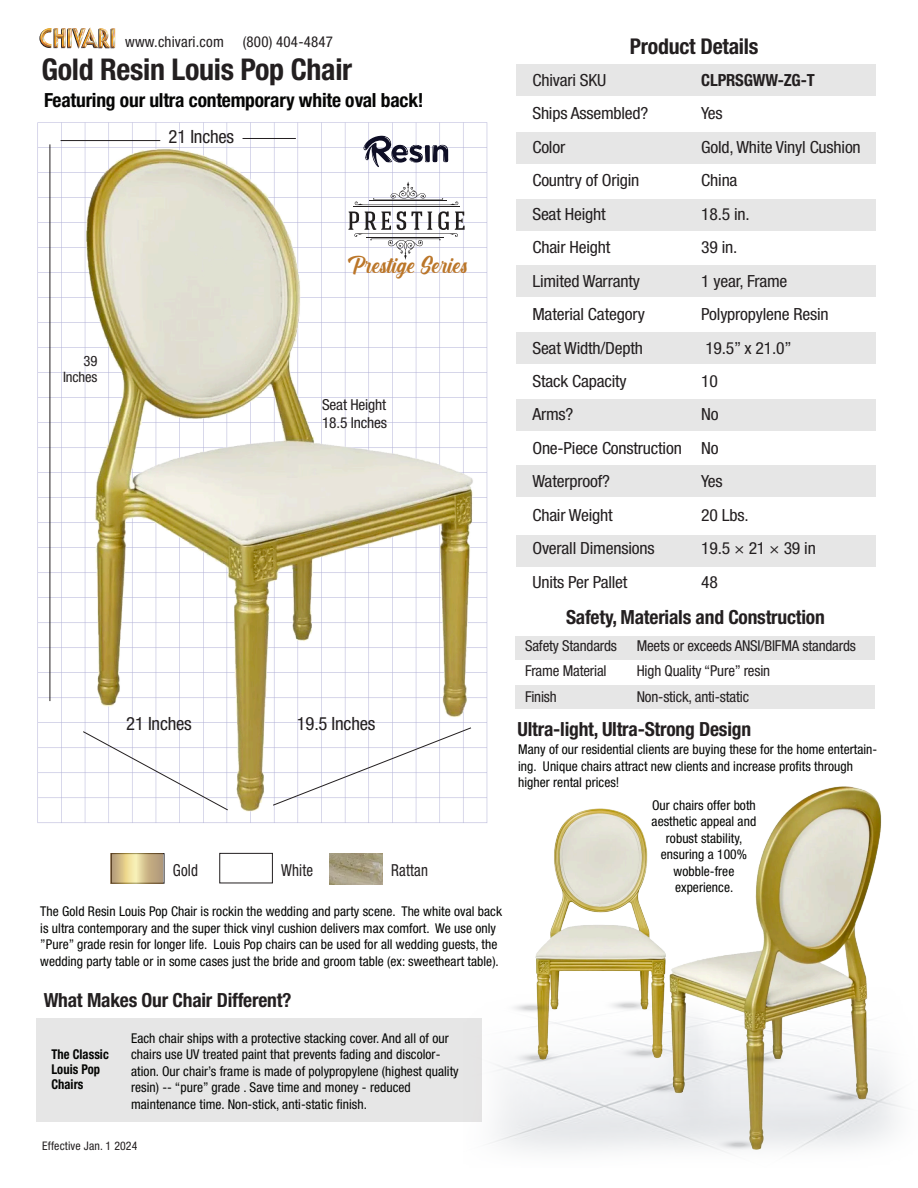
<style>
.page{position:relative;width:918px;height:1188px;background:#fff}
.page>*{position:absolute;margin:0;border:0;box-sizing:border-box;transform-origin:0 0}
.t1{font:700 condensed 30px "Helvetica Neue LT Std";letter-spacing:-.01em;color:#231f20}
.t2{font:30px "Cream Cake";letter-spacing:-.01em;color:#bb7629}
.t3{font:700 condensed 21.75px "Helvetica Neue LT Std";letter-spacing:-.01em;color:#231f20}
.t4{font:700 condensed 19.5px "Helvetica Neue LT Std";letter-spacing:-.01em;color:#231f20}
.t5{font:700 condensed 19.5px "Helvetica Neue LT Std";letter-spacing:-.01em;color:#060605}
.t6{font:condensed 18.3px "Helvetica Neue LT Std";letter-spacing:-.01em;color:#231f20}
.t7{font:condensed 16.8px/33.5px "Helvetica Neue LT Std";letter-spacing:-.01em;color:#231f20;scale:1.05 1}
.t8{font:700 condensed 16.8px "Helvetica Neue LT Std";letter-spacing:-.01em;color:#231f20}
.t9{font:condensed 16.5px "Helvetica Neue LT Std";letter-spacing:.01em;color:#231f20;scale:.9 1}
.t10{font:condensed 15.15px/17.9px "Helvetica Neue LT Std";letter-spacing:-.01em;color:#231f20}
.t11{font:condensed 15px/25.5px "Helvetica Neue LT Std";letter-spacing:-.01em;color:#231f20}
.t12{font:condensed 15px "Helvetica Neue LT Std";letter-spacing:.01em;color:#231f20}
.t13{font:condensed 14.25px/15.8px "Helvetica Neue LT Std";letter-spacing:-.01em;color:#231f20;text-align:right}
.t14{font:condensed 13.5px/16.5px "Helvetica Neue LT Std";letter-spacing:.005em;color:#040503}
.t15{font:700 condensed 13.5px/15px "Helvetica Neue LT Std";letter-spacing:.005em;color:#040503;scale:.93 1}
.t16{font:condensed 11.85px "Helvetica Neue LT Std";letter-spacing:.01em;color:#231f20}
</style>
<div class="page">
<img style="left:488px;top:988px;width:416px;height:166px">
<img style="left:536px;top:809px;width:129px;height:251px">
<img style="left:670px;top:787px;width:212px;height:362px">
<img style="left:37px;top:122px;width:480px;height:701px">
<img style="left:87px;top:148px;width:387px;height:664px">
<img style="left:39px;top:27px;width:76px;height:22px">
<div style="left:516px;top:636px;width:359px;height:24px;background:#e6e6e6"></div>
<div style="left:516px;top:685px;width:359px;height:24px;background:#e6e6e6"></div>
<div style="left:37px;top:1018px;width:445px;height:104px;background:#e6e6e6"></div>
<div style="left:516px;top:64px;width:359px;height:32px;background:#e6e6e6"></div>
<div style="left:516px;top:133px;width:359px;height:31px;background:#e6e6e6"></div>
<div style="left:516px;top:199px;width:359px;height:32px;background:#e6e6e6"></div>
<div style="left:516px;top:266px;width:359px;height:31px;background:#e6e6e6"></div>
<div style="left:516px;top:332px;width:359px;height:32px;background:#e6e6e6"></div>
<div style="left:516px;top:399px;width:359px;height:31px;background:#e6e6e6"></div>
<div style="left:516px;top:466px;width:359px;height:31px;background:#e6e6e6"></div>
<div style="left:516px;top:535px;width:359px;height:31px;background:#e6e6e6"></div>
<hr style="left:61px;top:140px;width:99px;height:1px;background:#231f20">
<hr style="left:243px;top:138px;width:53px;height:1px;background:#231f20">
<hr style="left:50px;top:144px;width:1px;height:557px;background:#231f20">
<svg style="left:272px;top:727px;width:200px;height:79px"></svg>
<svg style="left:82px;top:731px;width:147px;height:80px"></svg>
<svg style="left:710px;top:1138px;width:56px;height:13px"></svg>
<svg style="left:614px;top:1046px;width:59px;height:13px"></svg>
<svg style="left:507px;top:1050px;width:60px;height:14px"></svg>
<svg style="left:501px;top:1000px;width:60px;height:14px"></svg>
<svg style="left:634px;top:1081px;width:56px;height:13px"></svg>
<svg style="left:599px;top:998px;width:59px;height:14px"></svg>
<svg style="left:818px;top:1091px;width:55px;height:12px"></svg>
<svg style="left:734px;top:1052px;width:56px;height:13px"></svg>
<svg style="left:362px;top:135px;width:87px;height:33px"></svg>
<svg style="left:111px;top:853px;width:53px;height:30px"></svg>
<div style="left:219px;top:853px;width:54px;height:30px;background:#fff;border:1px solid #231f20"></div>
<svg style="left:111px;top:854px;width:52px;height:29px;background:#cfbc8b"></svg>
<img style="left:329px;top:854px;width:54px;height:30px">
<hr style="left:353px;top:206px;width:107px;height:1px;background:#211e1e">
<svg style="left:348px;top:211px;width:117px;height:49px"></svg>
<hr style="left:367px;top:237px;width:77px;height:1px;background:#211e1e">
<svg style="left:355px;top:182px;width:103px;height:23px"></svg>
<hr style="left:369px;top:201px;width:78px;height:1px;background:#211e1e">
<p class="t12" style="left:125px;top:33px;width:100px">www.chivari.com</p>
<p class="t12" style="left:243px;top:33px;width:92px">(800) 404-4847</p>
<h1 class="t1" style="left:41px;top:51px;width:312px">Gold Resin Louis Pop Chair</h1>
<h3 class="t5" style="left:44px;top:88px;width:381px">Featuring our ultra contemporary white oval back!</h3>
<h3 class="t6" style="left:169px;top:126px;width:67px">21 Inches</h3>
<p class="t13" style="left:63px;top:353px;width:36px">39<br>Inches</p>
<h1 class="t2" style="left:348px;top:251px;width:120px">Prestige Series</h1>
<p class="t10" style="left:322px;top:395px;width:67px">Seat Height<br>18.5 Inches</p>
<h3 class="t6" style="left:126px;top:713px;width:67px">21 Inches</h3>
<h3 class="t6" style="left:297px;top:713px;width:80px">19.5 Inches</h3>
<p class="t9" style="left:173px;top:861px;width:29px">Gold</p>
<p class="t9" style="left:281px;top:860px;width:37px">White</p>
<p class="t9" style="left:391px;top:861px;width:42px">Rattan</p>
<p class="t14" style="left:40px;top:903px;width:463px">The Gold Resin Louis Pop Chair is rockin the wedding and party scene. The white oval back is ultra contemporary and the super thick vinyl cushion delivers max comfort. We use only ”Pure” grade resin for longer life. Louis Pop chairs can be used for all wedding guests, the wedding party table or in some cases just the bride and groom table (ex: sweetheart table).</p>
<h3 class="t4" style="left:44px;top:988px;width:249px">What Makes Our Chair Different?</h3>
<p class="t15" style="left:51px;top:1046px;width:63px">The Classic<br>Louis Pop<br>Chairs</p>
<p class="t14" style="left:131px;top:1030px;width:329px">Each chair ships with a protective stacking cover. And all of our chairs use UV treated paint that prevents fading and discolor&shy;ation. Our chair’s frame is made of polypropylene (highest quality resin) -- “pure” grade . Save time and money - reduced maintenance time. Non-stick, anti-static finish.</p>
<p class="t16" style="left:42px;top:1139px;width:97px">Effective Jan. 1 2024</p>
<h2 class="t3" style="left:630px;top:33px;width:130px">Product Details</h2>
<p class="t7" style="left:532px;top:63px;width:144px">Chivari SKU<br>Ships Assembled?<br>Color<br>Country of Origin<br>Seat Height<br>Chair Height<br>Limited Warranty<br>Material Category<br>Seat Width/Depth<br>Stack Capacity<br>Arms?<br>One-Piece Construction<br>Waterproof?<br>Chair Weight<br>Overall Dimensions<br>Units Per Pallet</p>
<p class="t8" style="left:701px;top:70px;width:115px">CLPRSGWW-ZG-T</p>
<p class="t7" style="left:701px;top:97px;width:153px">Yes<br>Gold, White Vinyl Cushion<br>China<br>18.5 in.<br>39 in.<br>1 year, Frame<br>Polypropylene Resin<br>19.5” x 21.0”<br>10<br>No<br>No<br>Yes<br>20 Lbs.<br>19.5 × 21 × 39 in<br>48</p>
<h3 class="t4" style="left:566px;top:605px;width:260px">Safety, Materials and Construction</h3>
<p class="t11" style="left:525px;top:632px;width:93px">Safety Standards<br>Frame Material<br>Finish</p>
<p class="t11" style="left:637px;top:633px;width:221px">Meets or exceeds ANSI/BIFMA standards<br>High Quality “Pure” resin<br>Non-stick, anti-static</p>
<h3 class="t4" style="left:517px;top:717px;width:235px">Ultra-light, Ultra-Strong Design</h3>
<p class="t14" style="left:518px;top:741px;width:361px">Many of our residential clients are buying these for the home entertain&shy;ing. Unique chairs attract new clients and increase profits through higher rental prices!</p>
<p class="t14" style="left:652px;top:797px;width:106px;text-align:center">Our chairs offer both aesthetic appeal and robust stability, ensuring a 100% wobble-free experience.</p>
</div>
